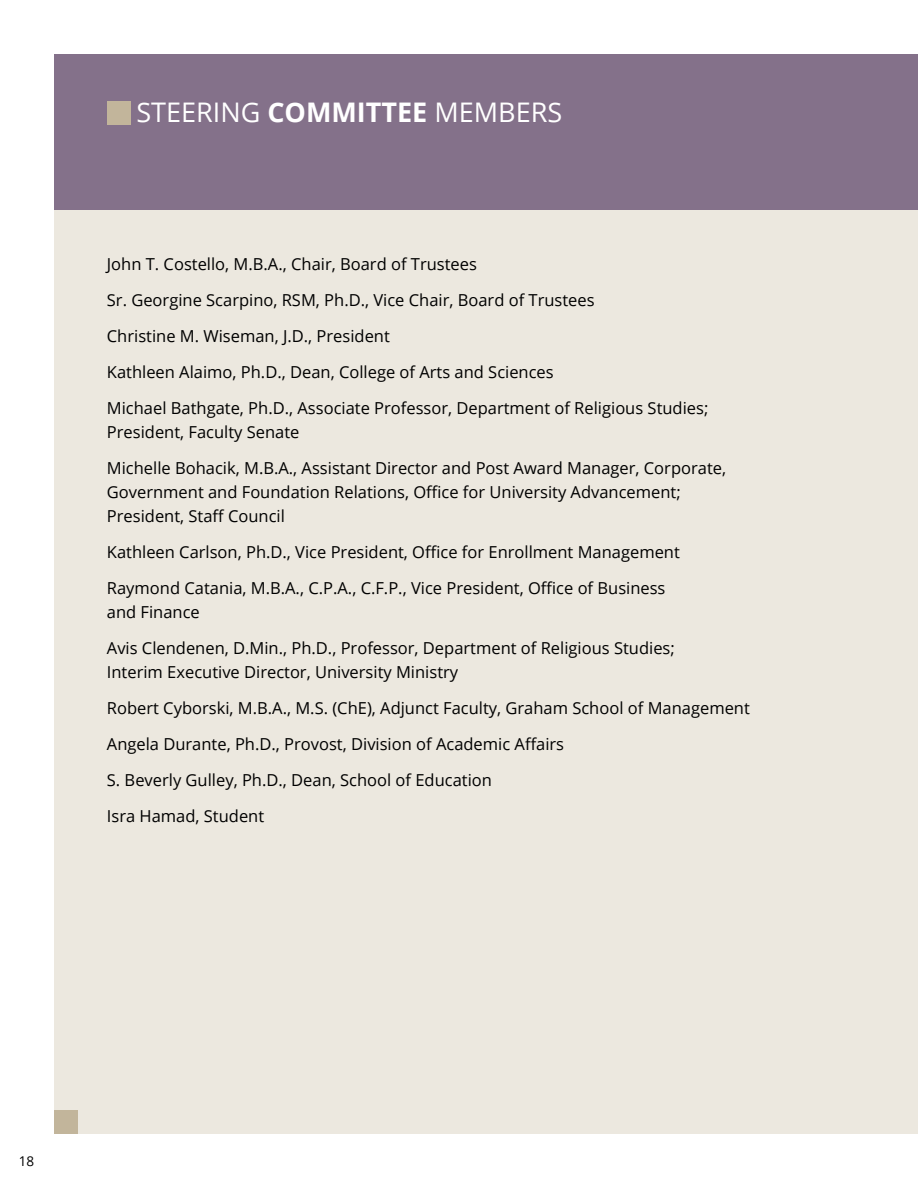
<style>
.page{position:relative;width:918px;height:1188px;background:#fff}
.page>*{position:absolute;margin:0;border:0;box-sizing:border-box;transform-origin:0 0}
.t1{font:700 27px "Open Sans";color:#fff}
.t2{font:27px "Open Sans";color:#fff}
.t3{font:16.5px/36px "Open Sans";color:#000}
.t4{font:13.5px "Open Sans";color:#000}
.s1{font-weight:400}
</style>
<div class="page">
<div style="left:54px;top:54px;width:864px;height:1080px;background:#ece8df"></div>
<div style="left:54px;top:1110px;width:24px;height:24px;background:#c2b59b"></div>
<div style="left:54px;top:54px;width:864px;height:155px;background:#84718a"></div>
<div style="left:107px;top:102px;width:24px;height:23px;background:#c2b59b"></div>
<h1 class="t1" style="left:136px;top:93px;width:167px"><span class="s1">Steeri ng</span> COMMITTEE</h1>
<h1 class="t2" style="left:434px;top:94px;width:43px">Membe</h1>
<h1 class="t2" style="left:531px;top:94px;width:30px">rs</h1>
<p class="t3" style="left:107px;top:246px;width:603px">John T. Costello, M.B.A., Chair, Board of Trustees<br>Sr. Georgine Scarpino, RSM, Ph.D., Vice Chair, Board of Trustees<br>Christine M. Wiseman, J.D., President<br>Kathleen Alaimo, Ph.D., Dean, College of Arts and Sciences<br>Michael Bathgate, Ph.D., Associate Professor, Department of Religious Studies;</p>
<p class="t3" style="left:107px;top:414px;width:621px">President, Faculty Senate<br>Michelle Bohacik, M.B.A., Assistant Director and Post Award Manager, Corporate,</p>
<p class="t3" style="left:107px;top:480px;width:575px;line-height:24px">Government and Foundation Relations, Office for University Advancement;<br>President, Staff Council</p>
<p class="t3" style="left:107px;top:534px;width:575px">Kathleen Carlson, Ph.D., Vice President, Office for Enrollment Management<br>Raymond Catania, M.B.A., C.P.A., C.F.P., Vice President, Office of Business</p>
<p class="t3" style="left:107px;top:594px;width:569px">and Finance<br>Avis Clendenen, D.Min., Ph.D., Professor, Department of Religious Studies;</p>
<p class="t3" style="left:107px;top:654px;width:645px">Interim Executive Director, University Ministry<br>Robert Cyborski, M.B.A., M.S. (ChE), Adjunct Faculty, Graham School of Management Angela Durante, Ph.D., Provost, Division of Academic Affairs<br>S. Beverly Gulley, Ph.D., Dean, School of Education<br>Isra Hamad, Student</p>
<p class="t4" style="left:19px;top:1152px;width:17px">18</p>
</div>
